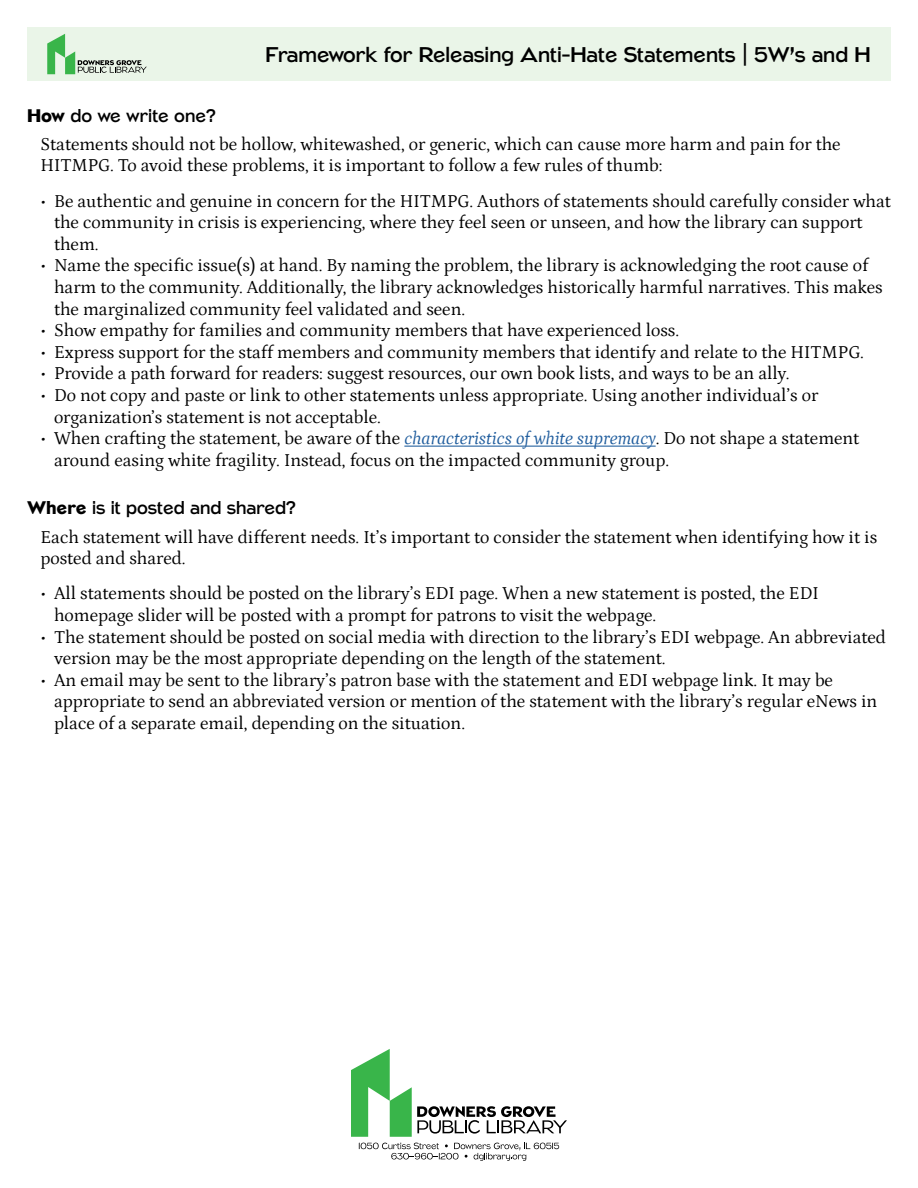
<style>
.page{position:relative;width:918px;height:1188px;background:#fff}
.page>*{position:absolute;margin:0;border:0;box-sizing:border-box;transform-origin:0 0}
.t1{font:21px "Naked Power Bk";color:#000}
.t2{font:18px/21.6px "Petrona";color:#000}
.t3{font:18px "Naked Power Bk";color:#000}
.s1{font-family:"Naked Power Rg";font-weight:700}
.s2{font-style:italic;color:#215e9e}
</style>
<div class="page">
<hr style="left:404px;top:446px;width:252px;height:1px;background:#215e9e">
<svg style="left:351px;top:1049px;width:216px;height:88px"></svg>
<svg style="left:359px;top:1143px;width:200px;height:18px"></svg>
<div style="left:27px;top:27px;width:864px;height:54px;background:#eaf5e8"></div>
<svg style="left:47px;top:34px;width:100px;height:40px"></svg>
<p class="t1" style="left:265px;top:42px;width:607px">Framework for Releasing Anti-Hate Statements | 5W’s and H</p>
<p class="t3" style="left:27px;top:104px;width:190px"><span class="s1">How</span> do we write one?</p>
<p class="t2" style="left:40px;top:132px;width:802px">Statements should not be hollow, whitewashed, or generic, which can cause more harm and pain for the<br>HITMPG. To avoid these problems, it is important to follow a few rules of thumb:</p>
<p class="t2" style="left:54px;top:188px;width:838px;text-indent:-14px">• Be authentic and genuine in concern for the HITMPG. Authors of statements should carefully consider what the community in crisis is experiencing, where they feel seen or unseen, and how the library can support them.</p>
<p class="t2" style="left:54px;top:253px;width:830px;text-indent:-14px">• Name the specific issue(s) at hand. By naming the problem, the library is acknowledging the root cause of harm to the community. Additionally, the library acknowledges historically harmful narratives. This makes the marginalized community feel validated and seen.</p>
<p class="t2" style="left:40px;top:318px;width:640px">• Show empathy for families and community members that have experienced loss.</p>
<p class="t2" style="left:40px;top:340px;width:825px">• Express support for the staff members and community members that identify and relate to the HITMPG.</p>
<p class="t2" style="left:40px;top:361px;width:751px">• Provide a path forward for readers: suggest resources, our own book lists, and ways to be an ally.</p>
<p class="t2" style="left:54px;top:383px;width:766px;text-indent:-14px">• Do not copy and paste or link to other statements unless appropriate. Using another individual’s or organization’s statement is not acceptable.</p>
<p class="t2" style="left:54px;top:426px;width:807px;text-indent:-14px">• When crafting the statement, be aware of the <span class="s2">characteristics of white supremacy</span>. Do not shape a statement around easing white fragility. Instead, focus on the impacted community group.</p>
<p class="t3" style="left:27px;top:497px;width:270px"><span class="s1">Where</span> is it posted and shared?</p>
<p class="t2" style="left:40px;top:525px;width:838px">Each statement will have different needs. It’s important to consider the statement when identifying how it is posted and shared.</p>
<p class="t2" style="left:54px;top:581px;width:766px;text-indent:-14px">• All statements should be posted on the library’s EDI page. When a new statement is posted, the EDI homepage slider will be posted with a prompt for patrons to visit the webpage.</p>
<p class="t2" style="left:54px;top:625px;width:834px;text-indent:-14px">• The statement should be posted on social media with direction to the library’s EDI webpage. An abbreviated version may be the most appropriate depending on the length of the statement.</p>
<p class="t2" style="left:54px;top:668px;width:825px;text-indent:-14px">• An email may be sent to the library’s patron base with the statement and EDI webpage link. It may be appropriate to send an abbreviated version or mention of the statement with the library’s regular eNews in place of a separate email, depending on the situation.</p>
</div>
